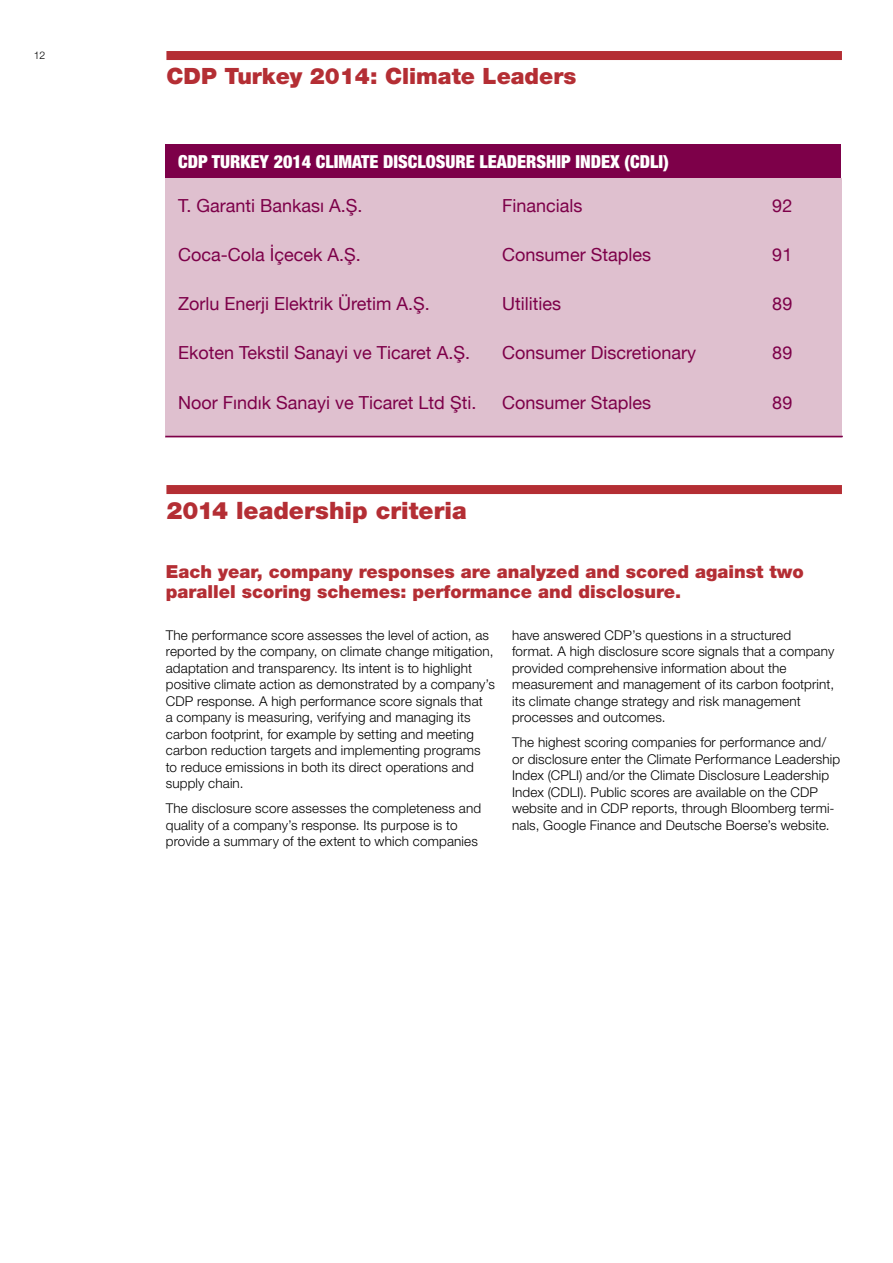
<style>
.page{position:relative;width:893px;height:1263px;background:#fff}
.page>*{position:absolute;margin:0;border:0;box-sizing:border-box;transform-origin:0 0}
.t1{font:900 24px "Helvetica Neue LT Std";color:#b42e34}
.t2{font:900 22.5px "Helvetica Neue LT Std";color:#b42e34}
.t3{font:18px "Helvetica Neue";color:#7d0049}
.t4{font:900 18px/19.5px "Helvetica Neue LT Std";color:#b42e34}
.t5{font:900 condensed 18px "Helvetica Neue LT Std";color:#fff}
.t6{font:300 13.5px/16.5px "Helvetica Neue LT Std";letter-spacing:.01em;color:#000}
.t7{font:300 10.5px "Helvetica Neue";color:#000}
</style>
<div class="page">
<div style="left:165px;top:179px;width:676px;height:259px;background:#dfc0cf"></div>
<div style="left:166px;top:51px;width:676px;height:9px;background:#b42e34"></div>
<div style="left:165px;top:145px;width:676px;height:33px;background:#7d0049"></div>
<hr style="left:165px;top:436px;width:678px;height:1px;background:#7d0049">
<div style="left:166px;top:485px;width:676px;height:9px;background:#b42e34"></div>
<p class="t7" style="left:34px;top:46px;width:13px">12</p>
<h2 class="t2" style="left:166px;top:63px;width:411px">CDP Turkey 2014: Climate Leaders</h2>
<h3 class="t5" style="left:178px;top:150px;width:492px">CDP TURKEY 2014 CLIMATE DISCLOSURE LEADERSHIP INDEX (CDLI)</h3>
<h3 class="t3" style="left:178px;top:192px;width:186px">T. Garanti Bankası A.Ş.</h3>
<h3 class="t3" style="left:502px;top:192px;width:82px">Financials</h3>
<h3 class="t3" style="left:772px;top:192px;width:22px">92</h3>
<h3 class="t3" style="left:178px;top:242px;width:184px">Coca-Cola İçecek A.Ş.</h3>
<h3 class="t3" style="left:502px;top:242px;width:150px">Consumer Staples</h3>
<h3 class="t3" style="left:772px;top:242px;width:22px">91</h3>
<h3 class="t3" style="left:178px;top:291px;width:253px">Zorlu Enerji Elektrik Üretim A.Ş.</h3>
<h3 class="t3" style="left:502px;top:291px;width:60px">Utilities</h3>
<h3 class="t3" style="left:772px;top:291px;width:22px">89</h3>
<h3 class="t3" style="left:178px;top:340px;width:293px">Ekoten Tekstil Sanayi ve Ticaret A.Ş.</h3>
<h3 class="t3" style="left:502px;top:340px;width:195px">Consumer Discretionary</h3>
<h3 class="t3" style="left:772px;top:340px;width:22px">89</h3>
<h3 class="t3" style="left:178px;top:389px;width:300px">Noor Fındık Sanayi ve Ticaret Ltd Şti.</h3>
<h3 class="t3" style="left:502px;top:389px;width:150px">Consumer Staples</h3>
<h3 class="t3" style="left:772px;top:389px;width:22px">89</h3>
<h1 class="t1" style="left:166px;top:496px;width:302px">2014 leadership criteria</h1>
<h3 class="t4" style="left:166px;top:562px;width:639px">Each year, company responses are analyzed and scored against two parallel scoring schemes: performance and disclosure.</h3>
<p class="t6" style="left:166px;top:627px;width:331px">The performance score assesses the level of action, as reported by the company, on climate change mitigation, adaptation and transparency. Its intent is to highlight positive climate action as demonstrated by a company’s CDP response. A high performance score signals that<br>a company is measuring, verifying and managing its carbon footprint, for example by setting and meeting carbon reduction targets and implementing programs to reduce emissions in both its direct operations and supply chain.</p>
<p class="t6" style="left:166px;top:800px;width:317px">The disclosure score assesses the completeness and quality of a company’s response. Its purpose is to provide a summary of the extent to which companies</p>
<p class="t6" style="left:512px;top:627px;width:324px">have answered CDP’s questions in a structured format. A high disclosure score signals that a company provided comprehensive information about the measurement and management of its carbon footprint, its climate change strategy and risk management processes and outcomes.</p>
<p class="t6" style="left:512px;top:734px;width:330px">The highest scoring companies for performance and/ or disclosure enter the Climate Performance Leadership Index (CPLI) and/or the Climate Disclosure Leadership Index (CDLI). Public scores are available on the CDP website and in CDP reports, through Bloomberg termi&shy;nals, Google Finance and Deutsche Boerse’s website.</p>
</div>
